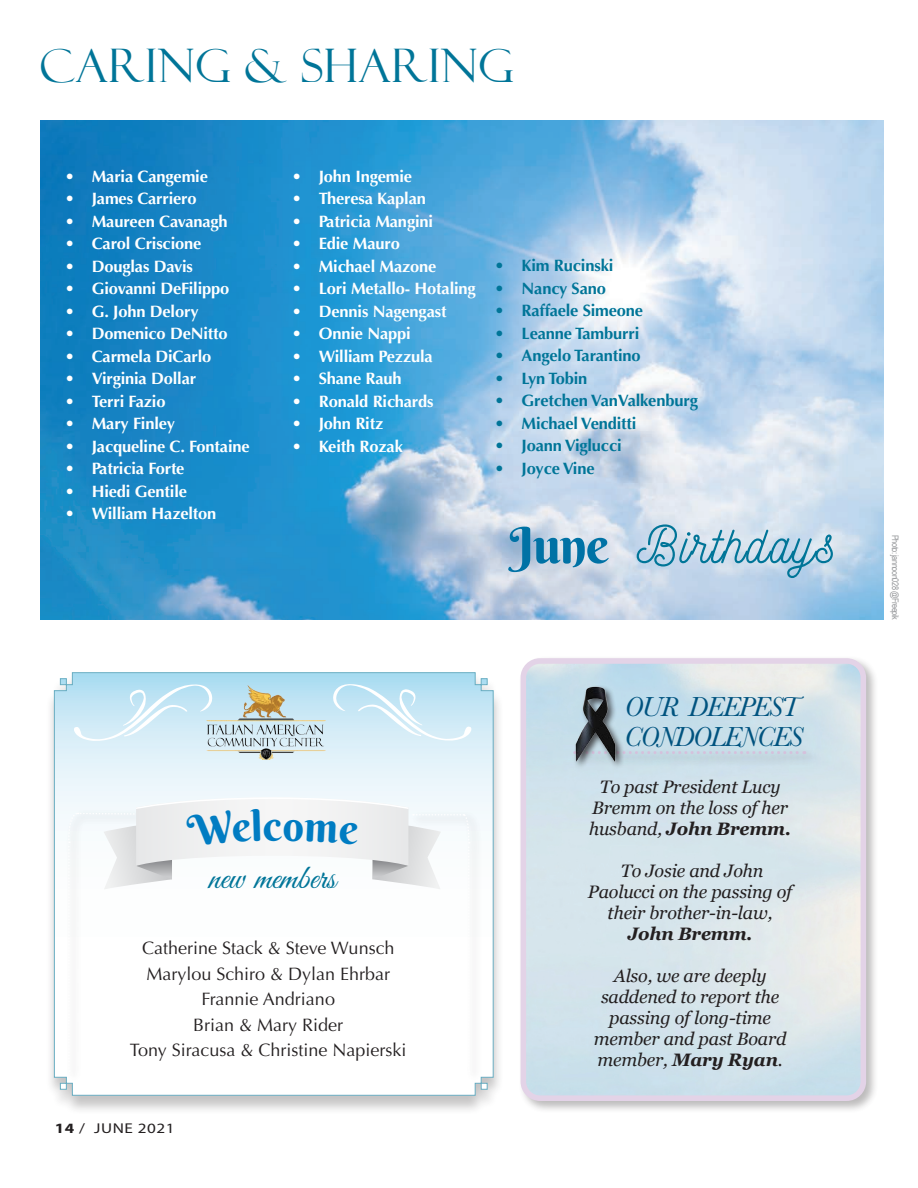
<style>
.page{position:relative;width:918px;height:1188px;background:#fff}
.page>*{position:absolute;margin:0;border:0;box-sizing:border-box;transform-origin:0 0}
.t1{font:52.5px "Nickainley";letter-spacing:.025em;color:#007598}
.t2{font:50.25px "Berkshire Swash";color:#0072a5}
.t3{font:46.35px "Felix Titling";letter-spacing:.01em;color:#007598}
.t4{font:34.5px "Great Vibes";color:#007598}
.t5{font:italic 28.5px "Baskerville";letter-spacing:-.05em;color:#00537f}
.t6{font:italic 18px/21px "Georgia";letter-spacing:-.01em;color:#231f20;text-align:center}
.t7{font:18px "Optima";color:#231f20}
.t8{font:italic 700 18px "Georgia";letter-spacing:-.01em;color:#231f20}
.t9{font:700 16.5px "Optima";letter-spacing:-.01em;color:#fff}
.t10{font:700 16.5px "Optima";letter-spacing:-.01em;color:#007598}
.t11{font:14.25px "Myriad Pro";letter-spacing:.035em;color:#231f20;scale:1.2 1}
.t12{font:9px "Arial Narrow";letter-spacing:-.05em;color:#939598}
.s1{font-weight:700}
</style>
<div class="page">
<img style="left:41px;top:120px;width:842px;height:500px">
<div style="left:518px;top:656px;width:361px;height:458px;background:#231f20;opacity:.45"></div>
<img style="left:523px;top:661px;width:340px;height:437px">
<div style="left:521px;top:658px;width:345px;height:443px;border:6px solid #d7bfdc;border-radius:17px"></div>
<div style="left:46px;top:672px;width:459px;height:443px;background:#231f20;opacity:.45"></div>
<svg style="left:54px;top:672px;width:440px;height:424px"></svg>
<div style="left:66px;top:809px;width:105px;height:274px;background:#fff"></div>
<div style="left:410px;top:810px;width:72px;height:273px;background:#f9fafa"></div>
<img style="left:206px;top:685px;width:120px;height:74px">
<svg style="left:333px;top:684px;width:138px;height:57px;background:#cde9f6"></svg>
<svg style="left:74px;top:685px;width:138px;height:56px;background:#cde9f5"></svg>
<div style="left:571px;top:749px;width:246px;height:17px;background:#c5d9e2"></div>
<svg style="left:625px;top:751px;width:180px;height:3px"></svg>
<div style="left:574px;top:685px;width:51px;height:85px;background:#231f20;opacity:.75"></div>
<img style="left:571px;top:682px;width:50px;height:84px">
<svg style="left:67px;top:797px;width:403px;height:275px"></svg>
<p class="t3" style="left:40px;top:39px;width:476px">CARING &amp; SHARING</p>
<p class="t9" style="left:65px;top:166px;width:145px">• Maria Cangemie</p>
<p class="t9" style="left:65px;top:189px;width:133px">• James Carriero</p>
<p class="t9" style="left:65px;top:211px;width:165px">• Maureen Cavanagh</p>
<p class="t9" style="left:65px;top:234px;width:138px">• Carol Criscione</p>
<p class="t9" style="left:65px;top:256px;width:130px">• Douglas Davis</p>
<p class="t9" style="left:65px;top:279px;width:166px">• Giovanni DeFilippo</p>
<p class="t9" style="left:65px;top:301px;width:135px">• G. John Delory</p>
<p class="t9" style="left:65px;top:324px;width:164px">• Domenico DeNitto</p>
<p class="t9" style="left:65px;top:346px;width:148px">• Carmela DiCarlo</p>
<p class="t9" style="left:65px;top:369px;width:133px">• Virginia Dollar</p>
<p class="t9" style="left:65px;top:391px;width:102px">• Terri Fazio</p>
<p class="t9" style="left:65px;top:414px;width:112px">• Mary Finley</p>
<p class="t9" style="left:65px;top:436px;width:186px">• Jacqueline C. Fontaine</p>
<p class="t9" style="left:65px;top:459px;width:121px">• Patricia Forte</p>
<p class="t9" style="left:65px;top:481px;width:124px">• Hiedi Gentile</p>
<p class="t9" style="left:65px;top:504px;width:153px">• William Hazelton</p>
<p class="t9" style="left:292px;top:166px;width:122px">• John Ingemie</p>
<p class="t9" style="left:292px;top:189px;width:136px">• Theresa Kaplan</p>
<p class="t9" style="left:292px;top:211px;width:143px">• Patricia Mangini</p>
<p class="t9" style="left:292px;top:234px;width:110px">• Edie Mauro</p>
<p class="t9" style="left:292px;top:256px;width:146px">• Michael Mazone</p>
<p class="t9" style="left:292px;top:279px;width:185px">• Lori Metallo- Hotaling</p>
<p class="t9" style="left:292px;top:301px;width:156px">• Dennis Nagengast</p>
<p class="t9" style="left:292px;top:324px;width:120px">• Onnie Nappi</p>
<p class="t9" style="left:292px;top:346px;width:143px">• William Pezzula</p>
<p class="t9" style="left:292px;top:369px;width:111px">• Shane Rauh</p>
<p class="t9" style="left:292px;top:391px;width:143px">• Ronald Richards</p>
<p class="t9" style="left:292px;top:414px;width:93px">• John Ritz</p>
<p class="t9" style="left:292px;top:436px;width:113px">• Keith Rozak</p>
<p class="t10" style="left:495px;top:256px;width:120px">• Kim Rucinski</p>
<p class="t10" style="left:495px;top:278px;width:113px">• Nancy Sano</p>
<p class="t10" style="left:495px;top:301px;width:150px">• Raffaele Simeone</p>
<p class="t10" style="left:495px;top:323px;width:146px">• Leanne Tamburri</p>
<p class="t10" style="left:495px;top:346px;width:148px">• Angelo Tarantino</p>
<p class="t10" style="left:495px;top:368px;width:94px">• Lyn Tobin</p>
<p class="t10" style="left:495px;top:391px;width:205px">• Gretchen VanValkenburg</p>
<p class="t10" style="left:495px;top:413px;width:143px">• Michael Venditti</p>
<p class="t10" style="left:495px;top:436px;width:129px">• Joann Viglucci</p>
<p class="t10" style="left:495px;top:458px;width:102px">• Joyce Vine</p>
<p class="t2" style="left:510px;top:514px;width:101px">June</p>
<p class="t1" style="left:637px;top:511px;width:200px">Birthdays</p>
<p class="t12" style="left:902px;top:535px;width:86px;rotate:90deg">Photo: jannoon028 @Freepik</p>
<p class="t4" style="left:209px;top:858px;width:129px">new members</p>
<p class="t7" style="left:142px;top:938px;width:254px">Catherine Stack &amp; Steve Wunsch</p>
<p class="t7" style="left:146px;top:963px;width:245px">Marylou Schiro &amp; Dylan Ehrbar</p>
<p class="t7" style="left:202px;top:989px;width:135px">Frannie Andriano</p>
<p class="t7" style="left:193px;top:1014px;width:152px">Brian &amp; Mary Rider</p>
<p class="t7" style="left:130px;top:1040px;width:278px">Tony Siracusa &amp; Christine Napierski</p>
<p class="t11" style="left:55px;top:1120px;width:101px"><span class="s1">14</span> / JUNE 2021</p>
<p class="t5" style="left:625px;top:688px;width:177px">OUR DEEPEST</p>
<p class="t5" style="left:625px;top:718px;width:180px">CONDOLENCES</p>
<p class="t6" style="left:589px;top:776px;width:203px">To past President Lucy<br>Bremm on the loss of her husband, <span class="s1">John Bremm.</span></p>
<p class="t6" style="left:588px;top:860px;width:206px">To Josie and John<br>Paolucci on the passing of their brother-in-law,</p>
<p class="t8" style="left:628px;top:921px;width:126px">John Bremm.</p>
<p class="t6" style="left:594px;top:965px;width:194px">Also, we are deeply saddened to report the passing of long-time member and past Board member, <span class="s1">Mary Ryan</span>.</p>
</div>
